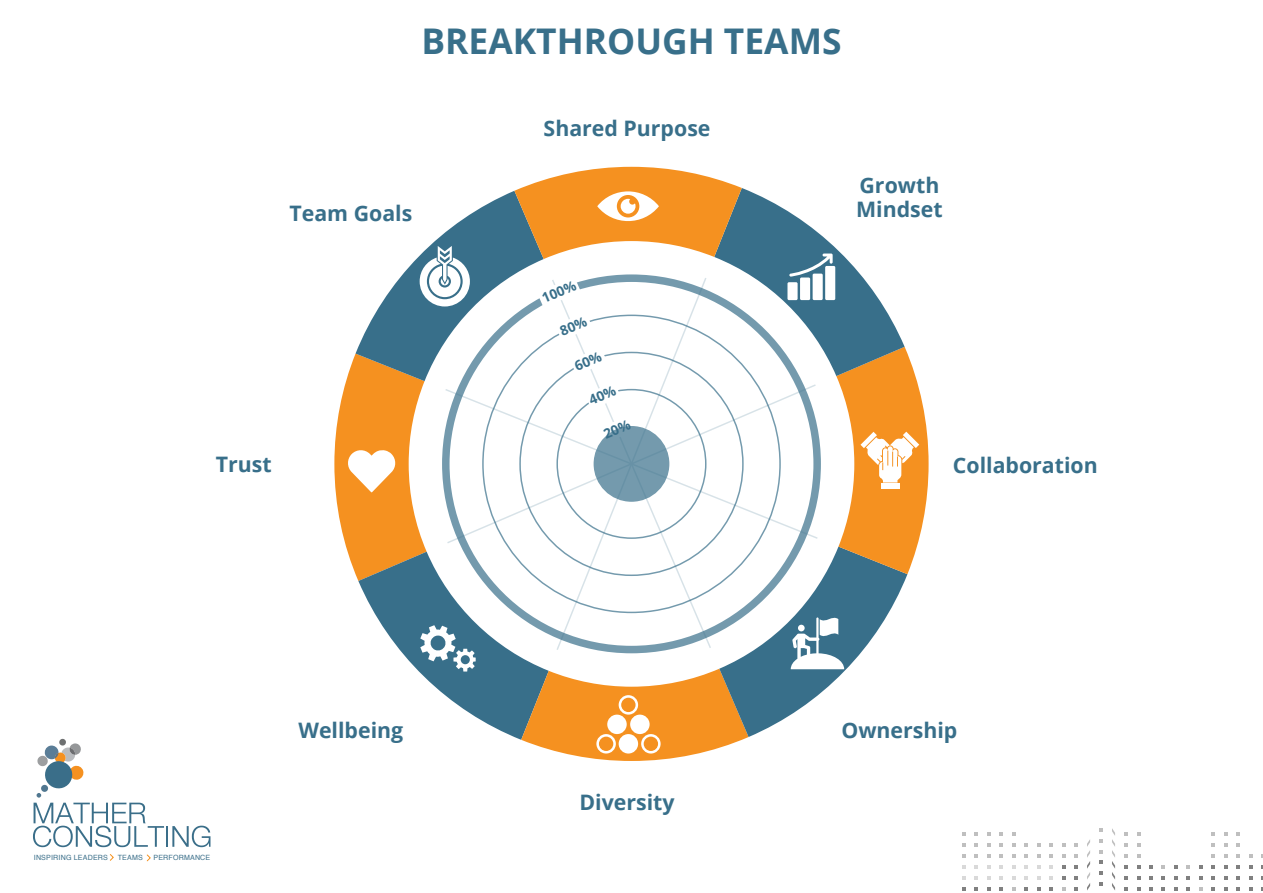
<style>
.page{position:relative;width:1263px;height:893px;background:#fff}
.page>*{position:absolute;margin:0;border:0;box-sizing:border-box;transform-origin:0 0}
.t1{font:700 35.4px "Open Sans";color:#386f8a}
.t2{font:700 21.3px/24.3px "Open Sans";color:#386f8a}
.t3{font:700 13.65px "Open Sans";color:#386f8a}
.t4{font:7.2px "Helvetica";letter-spacing:.025em;color:#3a6e89}
</style>
<div class="page">
<svg style="left:33px;top:738px;width:131px;height:109px"></svg>
<hr style="left:166px;top:826px;width:2px;height:21px;background:#3a6e89">
<svg style="left:172px;top:826px;width:38px;height:21px"></svg>
<svg style="left:109px;top:854px;width:5px;height:7px"></svg>
<svg style="left:146px;top:854px;width:5px;height:8px"></svg>
<svg style="left:962px;top:876px;width:3px;height:4px"></svg>
<svg style="left:975px;top:876px;width:3px;height:4px"></svg>
<svg style="left:987px;top:876px;width:3px;height:4px"></svg>
<svg style="left:1000px;top:876px;width:3px;height:4px"></svg>
<svg style="left:1012px;top:876px;width:3px;height:4px"></svg>
<svg style="left:1024px;top:844px;width:4px;height:3px"></svg>
<svg style="left:1024px;top:855px;width:4px;height:3px"></svg>
<svg style="left:1024px;top:866px;width:4px;height:3px"></svg>
<svg style="left:1024px;top:876px;width:4px;height:4px"></svg>
<svg style="left:1024px;top:887px;width:4px;height:3px"></svg>
<svg style="left:1037px;top:876px;width:3px;height:4px"></svg>
<svg style="left:1049px;top:844px;width:4px;height:3px"></svg>
<svg style="left:1049px;top:855px;width:4px;height:3px"></svg>
<svg style="left:1049px;top:866px;width:4px;height:3px"></svg>
<svg style="left:1049px;top:876px;width:4px;height:4px"></svg>
<svg style="left:1049px;top:887px;width:4px;height:3px"></svg>
<svg style="left:1062px;top:876px;width:3px;height:4px"></svg>
<svg style="left:1074px;top:844px;width:4px;height:3px"></svg>
<svg style="left:1074px;top:855px;width:4px;height:3px"></svg>
<svg style="left:1074px;top:866px;width:4px;height:3px"></svg>
<svg style="left:1074px;top:876px;width:4px;height:4px"></svg>
<svg style="left:1074px;top:887px;width:4px;height:3px"></svg>
<svg style="left:1087px;top:839px;width:3px;height:51px"></svg>
<svg style="left:1112px;top:828px;width:3px;height:62px"></svg>
<svg style="left:1124px;top:876px;width:3px;height:4px"></svg>
<svg style="left:1137px;top:876px;width:3px;height:4px"></svg>
<svg style="left:1149px;top:876px;width:3px;height:4px"></svg>
<svg style="left:1162px;top:876px;width:3px;height:4px"></svg>
<svg style="left:1174px;top:876px;width:3px;height:4px"></svg>
<svg style="left:1187px;top:876px;width:3px;height:4px"></svg>
<svg style="left:1199px;top:876px;width:3px;height:4px"></svg>
<svg style="left:1212px;top:876px;width:3px;height:4px"></svg>
<svg style="left:1224px;top:876px;width:3px;height:4px"></svg>
<svg style="left:1237px;top:876px;width:3px;height:4px"></svg>
<svg style="left:1249px;top:876px;width:3px;height:4px"></svg>
<svg style="left:334px;top:167px;width:594px;height:594px"></svg>
<h1 class="t1" style="left:421px;top:16px;width:422px">BREAKTHROUGH TEAMS</h1>
<p class="t2" style="left:289px;top:200px;width:124px">Team Goals</p>
<p class="t2" style="left:544px;top:115px;width:168px">Shared Purpose</p>
<p class="t3" style="left:539px;top:290px;width:37px;rotate:-23deg">100%</p>
<p class="t2" style="left:856px;top:172px;width:88px">Growth<br>Mindset</p>
<p class="t2" style="left:216px;top:451px;width:57px">Trust</p>
<p class="t2" style="left:953px;top:452px;width:146px">Collaboration</p>
<p class="t4" style="left:34px;top:852px;width:76px">INSPIRING LEADERS</p>
<p class="t4" style="left:118px;top:852px;width:27px">TEAMS</p>
<p class="t4" style="left:153px;top:852px;width:58px">PERFORMANCE</p>
<p class="t2" style="left:298px;top:718px;width:106px">Wellbeing</p>
<p class="t2" style="left:841px;top:718px;width:118px">Ownership</p>
<p class="t2" style="left:579px;top:790px;width:97px">Diversity</p>
</div>
